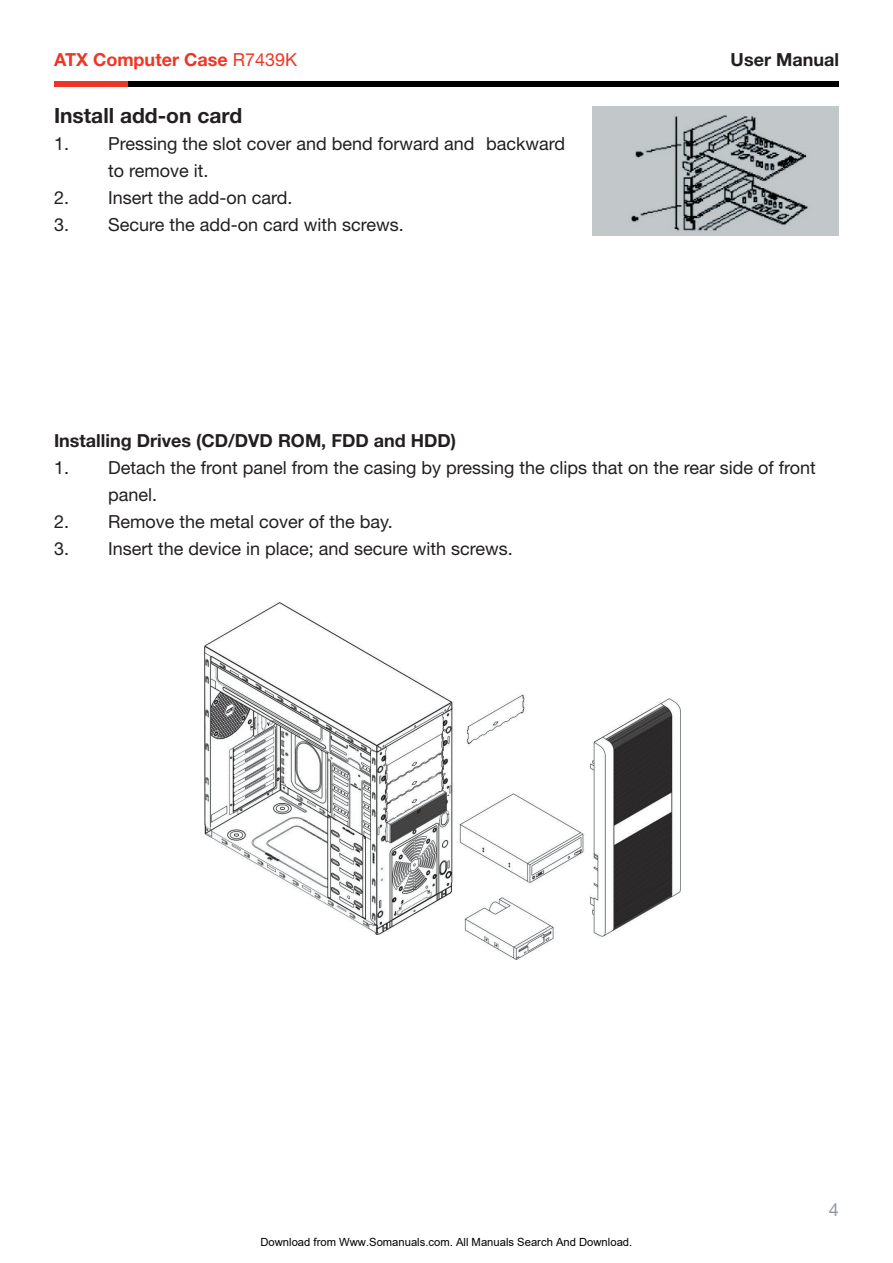
<style>
.page{position:relative;width:893px;height:1263px;background:#fff}
.page>*{position:absolute;margin:0;border:0;box-sizing:border-box;transform-origin:0 0}
.t1{font:700 21px "Helvetica Neue";color:#231f20}
.t2{font:18px/27px "Helvetica Neue";color:#231f20}
.t3{font:700 18px "Helvetica Neue";color:#231f20}
.t4{font:700 18px "Helvetica Neue";color:#ee3626}
.t5{font:18px "Helvetica Neue";color:#90969a}
.t6{font:11.25px "Arial";color:#000}
.s1{font-weight:400}
</style>
<div class="page">
<div style="left:54px;top:81px;width:785px;height:6px;background:#000"></div>
<div style="left:54px;top:81px;width:73px;height:6px;background:#ee3626"></div>
<img style="left:592px;top:106px;width:247px;height:129px">
<img style="left:204px;top:602px;width:477px;height:357px">
<p class="t4" style="left:54px;top:49px;width:245px">ATX Computer Case <span class="s1">R7439K</span></p>
<p class="t3" style="left:731px;top:49px;width:110px">User Manual</p>
<p class="t1" style="left:54px;top:102px;width:190px">Install add-on card</p>
<p class="t2" style="left:108px;top:130px;width:459px;text-indent:-54px">1. Pressing the slot cover and bend forward and backward to remove it.</p>
<p class="t2" style="left:54px;top:184px;width:240px">2. Insert the add-on card.</p>
<p class="t2" style="left:54px;top:211px;width:351px">3. Secure the add-on card with screws.</p>
<p class="t3" style="left:54px;top:429px;width:404px">Installing Drives (CD/DVD ROM, FDD and HDD)</p>
<p class="t2" style="left:108px;top:454px;width:709px;text-indent:-54px">1. Detach the front panel from the casing by pressing the clips that on the rear side of front panel.</p>
<p class="t2" style="left:54px;top:508px;width:340px">2. Remove the metal cover of the bay.</p>
<p class="t2" style="left:54px;top:535px;width:460px">3. Insert the device in place; and secure with screws.</p>
<p class="t6" style="left:260px;top:1235px;width:373px">Download from Www.Somanuals.com. All Manuals Search And Download.</p>
<p class="t5" style="left:829px;top:1199px;width:12px">4</p>
</div>
